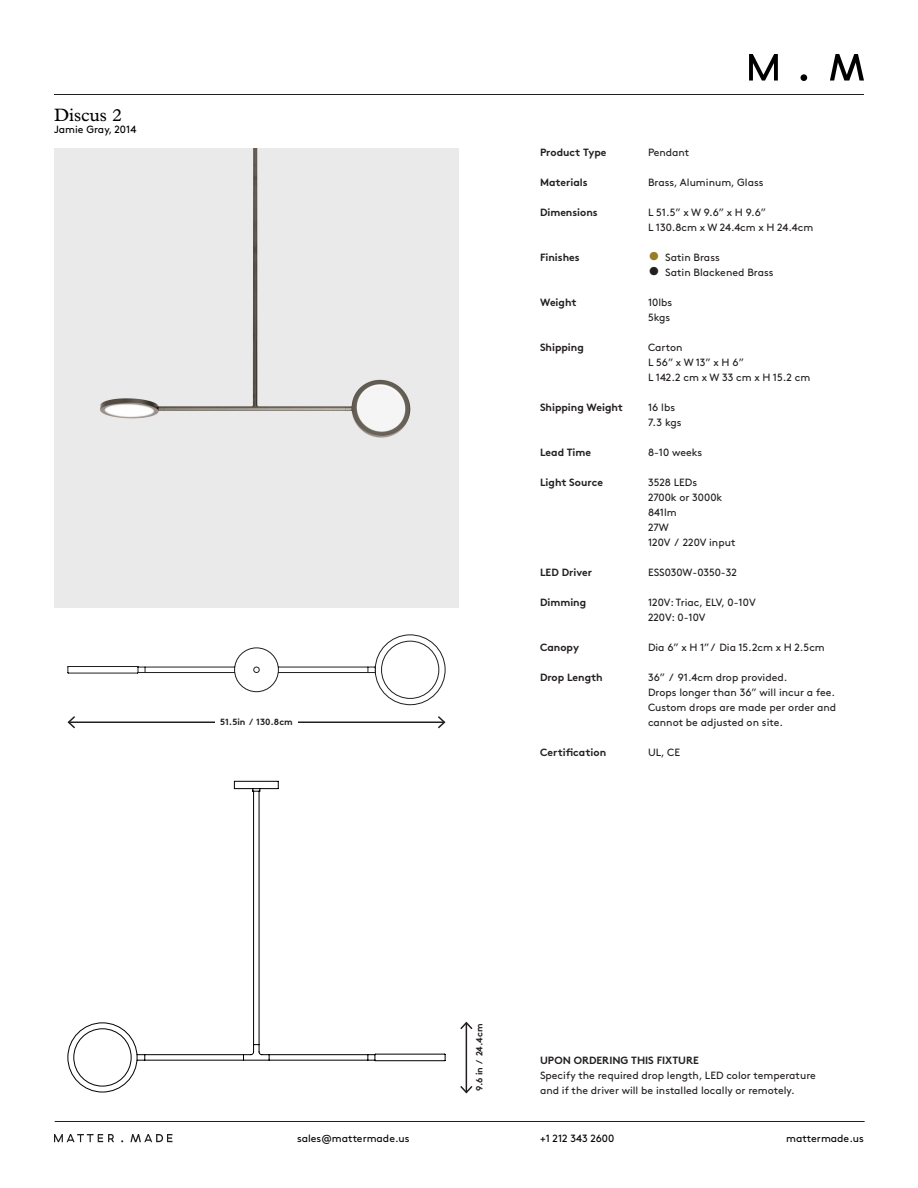
<style>
.page{position:relative;width:918px;height:1188px;background:#fff}
.page>*{position:absolute;margin:0;border:0;box-sizing:border-box;transform-origin:0 0}
.t1{font:18px "Plantin MT Std";color:#000}
.t2{font:10.5px/15px "Brown";color:#231f20}
.t3{font:700 10.5px "Brown";color:#231f20}
.t4{font:10.5px "Brown";color:#040503}
.t5{font:10.5px "Brown";color:#000}
.t6{font:700 9px "Brown";color:#231f20}
.s1{font-size:21px;color:#997d24}
.s2{font-size:21px}
</style>
<div class="page">
<hr style="left:54px;top:94px;width:810px;height:1px;background:#231f20">
<div style="left:54px;top:148px;width:405px;height:460px;background:#eaeaea"></div>
<hr style="left:55px;top:1121px;width:810px;height:1px;background:#231f20">
<svg style="left:67px;top:634px;width:379px;height:71px"></svg>
<hr style="left:69px;top:722px;width:375px;height:1px;background:#231f20">
<svg style="left:67px;top:716px;width:10px;height:13px"></svg>
<svg style="left:436px;top:716px;width:10px;height:13px"></svg>
<div style="left:215px;top:716px;width:83px;height:13px;background:#fff"></div>
<svg style="left:67px;top:1022px;width:71px;height:71px"></svg>
<svg style="left:137px;top:781px;width:309px;height:281px"></svg>
<hr style="left:466px;top:1023px;width:1px;height:69px;background:#231f20">
<svg style="left:460px;top:1084px;width:13px;height:10px"></svg>
<svg style="left:460px;top:1021px;width:13px;height:10px"></svg>
<svg style="left:130px;top:1134px;width:42px;height:8px"></svg>
<svg style="left:54px;top:1134px;width:60px;height:8px"></svg>
<svg style="left:749px;top:54px;width:29px;height:27px"></svg>
<svg style="left:830px;top:54px;width:34px;height:27px"></svg>
<div style="left:801px;top:74px;width:6px;height:7px;background:#000;border-radius:50%"></div>
<h1 class="t1" style="left:54px;top:104px;width:70px">Discus 2</h1>
<p class="t5" style="left:54px;top:121px;width:84px">Jamie Gray, 2014</p>
<p class="t6" style="left:220px;top:715px;width:74px">51.5in / 130.8cm</p>
<p class="t3" style="left:540px;top:144px;width:68px">Product Type</p>
<p class="t2" style="left:648px;top:144px;width:43px">Pendant</p>
<p class="t3" style="left:540px;top:174px;width:49px">Materials</p>
<p class="t2" style="left:648px;top:174px;width:117px">Brass, Aluminum, Glass</p>
<p class="t3" style="left:540px;top:204px;width:59px">Dimensions</p>
<p class="t2" style="left:648px;top:204px;width:167px">L 51.5” x W 9.6” x H 9.6”<br>L 130.8cm x W 24.4cm x H 24.4cm</p>
<p class="t3" style="left:540px;top:249px;width:41px">Finishes</p>
<p class="t2" style="left:648px;top:249px;width:73px"><span class="s1">•</span> Satin Brass</p>
<p class="t2" style="left:648px;top:264px;width:127px"><span class="s2">•</span> Satin Blackened Brass</p>
<p class="t3" style="left:540px;top:294px;width:38px">Weight</p>
<p class="t2" style="left:648px;top:294px;width:26px">10lbs<br>5kgs</p>
<p class="t3" style="left:540px;top:339px;width:45px">Shipping</p>
<p class="t2" style="left:648px;top:339px;width:164px">Carton<br>L 56” x W 13” x H 6”<br>L 142.2 cm x W 33 cm x H 15.2 cm</p>
<p class="t3" style="left:540px;top:399px;width:85px">Shipping Weight</p>
<p class="t2" style="left:648px;top:399px;width:35px">16 lbs<br>7.3 kgs</p>
<p class="t3" style="left:540px;top:444px;width:53px">Lead Time</p>
<p class="t2" style="left:648px;top:444px;width:56px">8-10 weeks</p>
<p class="t3" style="left:540px;top:474px;width:64px">Light Source</p>
<p class="t2" style="left:648px;top:474px;width:89px">3528 LEDs<br>2700k or 3000k<br>841lm<br>27W<br>120V / 220V input</p>
<p class="t3" style="left:540px;top:564px;width:53px">LED Driver</p>
<p class="t2" style="left:648px;top:564px;width:90px">ESS030W-0350-32</p>
<p class="t3" style="left:540px;top:594px;width:48px">Dimming</p>
<p class="t2" style="left:648px;top:594px;width:109px">120V: Triac, ELV, 0-10V<br>220V: 0-10V</p>
<p class="t3" style="left:540px;top:639px;width:41px">Canopy</p>
<p class="t2" style="left:648px;top:639px;width:178px">Dia 6” x H 1” / Dia 15.2cm x H 2.5cm</p>
<p class="t3" style="left:540px;top:669px;width:64px">Drop Length</p>
<p class="t2" style="left:648px;top:669px;width:190px">36” / 91.4cm drop provided.<br>Drops longer than 36” will incur a fee.<br>Custom drops are made per order and cannot be adjusted on site.</p>
<p class="t3" style="left:540px;top:744px;width:68px">Certification</p>
<p class="t2" style="left:648px;top:744px;width:34px">UL, CE</p>
<p class="t6" style="left:472px;top:1091px;width:69px;rotate:-90deg">9.6 in / 24.4cm</p>
<p class="t3" style="left:540px;top:1051px;width:160px">UPON ORDERING THIS FIXTURE</p>
<p class="t2" style="left:540px;top:1066px;width:277px">Specify the required drop length, LED color temperature</p>
<p class="t2" style="left:540px;top:1081px;width:256px">and if the driver will be installed locally or remotely.</p>
<p class="t4" style="left:297px;top:1130px;width:114px">sales@mattermade.us</p>
<p class="t4" style="left:786px;top:1130px;width:79px">mattermade.us</p>
<p class="t4" style="left:540px;top:1130px;width:76px">+1 212 343 2600</p>
</div>
